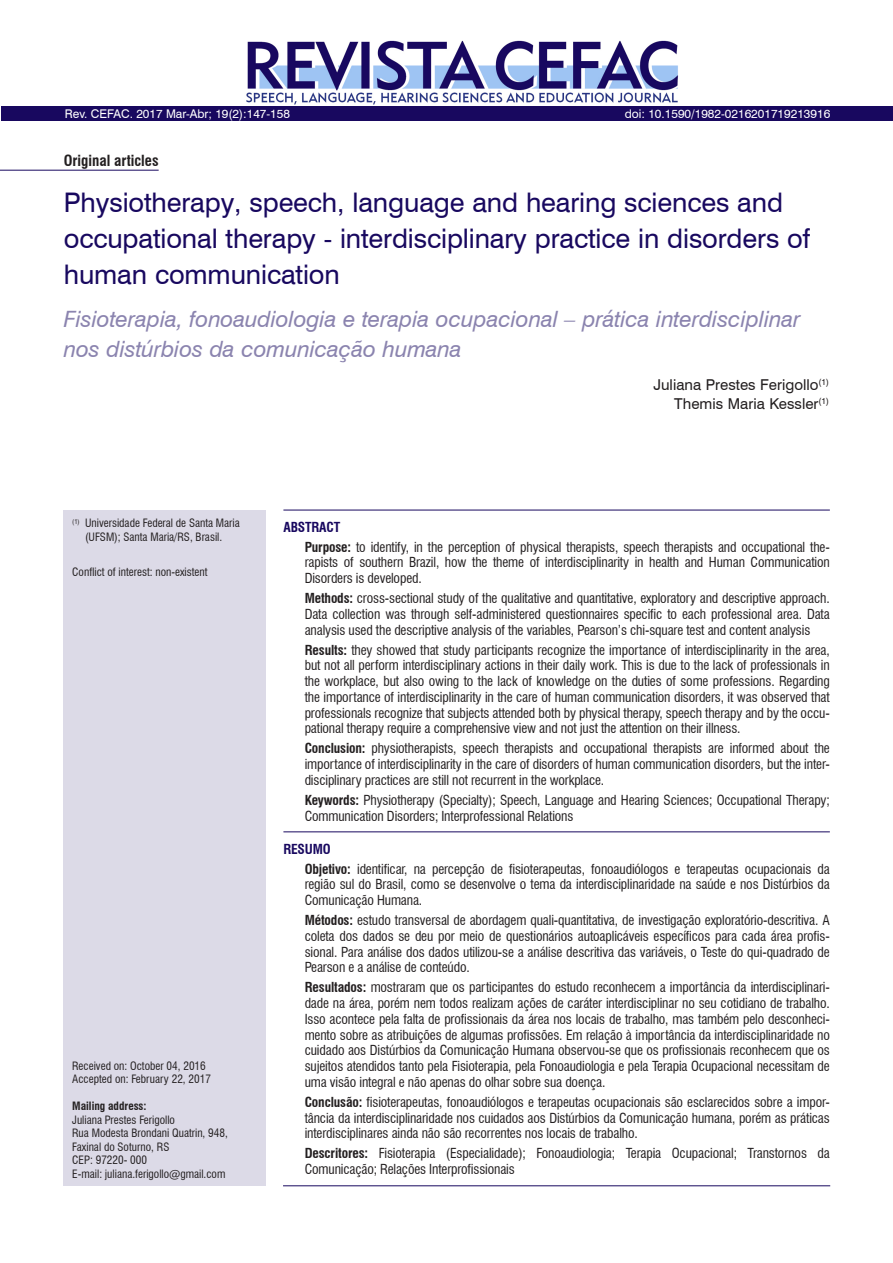
<style>
.page{position:relative;width:893px;height:1263px;background:#fff}
.page>*{position:absolute;margin:0;border:0;box-sizing:border-box;transform-origin:0 0}
.Titulo{font:27px/36px "Swiss 721 BT";letter-spacing:-.005em;color:#18085f}
.Titulo_ingles{font:italic 22.5px/30px "Swiss 721 BT";letter-spacing:-.005em;color:#8b84af}
.Autor{font:15px "Swiss 721 BT";color:#231f20}
.Tipo_de_artigo{font:700 condensed 15px "Swiss 721 BT";color:#231f20}
.Resumo{font:condensed 13.5px/15.8px "Swiss 721 BT";letter-spacing:-.01em;color:#231f20;text-align:justify}
.Resumo_título{font:700 condensed 13.5px "Swiss 721 BT";letter-spacing:-.01em;color:#18085f}
.Legenda_bibliográfi{font:12px "Swiss 721 BT";color:#fff}
.DOI_-_variável_1{font:12px "Swiss 721 BT";color:#fff}
.Endereço_correspond{font:condensed 11.25px/13.5px "Swiss 721 BT";color:#231f20}
.Notas{font:condensed 11.25px/13.5px "Swiss 721 BT";color:#231f20;text-align:center}
.Endereço_correspond-2{font:700 condensed 11.25px "Swiss 721 BT";color:#231f20}
.s1{font-weight:700}
</style>
<div class="page">
<div style="left:64px;top:510px;width:202px;height:676px;background:#dcdae7"></div>
<hr style="left:283px;top:510px;width:547px;height:1px;background:#18085f">
<hr style="left:283px;top:831px;width:547px;height:1px;background:#18085f">
<hr style="left:283px;top:1185px;width:547px;height:1px;background:#18085f">
<hr style="left:0;top:170px;width:159px;height:1px;background:#18085f">
<img style="left:246px;top:40px;width:432px;height:65px">
<div style="left:1px;top:106px;width:892px;height:15px;background:#18085f"></div>
<p class="Legenda_bibliográfi" style="left:65px;top:106px;width:227px">Rev. CEFAC. 2017 Mar-Abr; 19(2):147-158</p>
<p class="DOI_-_variável_1" style="left:625px;top:106px;width:207px">doi: 10.1590/1982-0216201719213916</p>
<p class="Tipo_de_artigo" style="left:64px;top:152px;width:96px">Original articles</p>
<p class="Titulo" style="left:64px;top:184px;width:748px">Physiotherapy, speech, language and hearing sciences and occupational therapy - interdisciplinary practice in disorders of human communication</p>
<p class="Titulo_ingles" style="left:64px;top:304px;width:738px">Fisioterapia, fonoaudiologia e terapia ocupacional – prática interdisciplinar nos distúrbios da comunicação humana</p>
<p class="Autor" style="left:653px;top:374px;width:177px">Juliana Prestes Ferigollo<sup>(1)</sup></p>
<p class="Autor" style="left:674px;top:393px;width:156px">Themis Maria Kessler<sup>(1)</sup></p>
<p class="Notas" style="left:72px;top:517px;width:169px"><sup>(1)</sup> Universidade Federal de Santa Maria (UFSM); Santa Maria/RS, Brasil.</p>
<p class="Notas" style="left:72px;top:566px;width:137px">Conflict of interest: non-existent</p>
<p class="Endereço_correspond" style="left:72px;top:1059px;width:135px">Received on: October 04, 2016</p>
<p class="Endereço_correspond" style="left:72px;top:1072px;width:140px">Accepted on: February 22, 2017</p>
<p class="Endereço_correspond-2" style="left:72px;top:1099px;width:76px">Mailing address:</p>
<p class="Endereço_correspond" style="left:72px;top:1113px;width:104px">Juliana Prestes Ferigollo</p>
<p class="Endereço_correspond" style="left:72px;top:1126px;width:157px">Rua Modesta Brondani Quatrin, 948,<br>Faxinal do Soturno, RS</p>
<p class="Endereço_correspond" style="left:72px;top:1153px;width:76px">CEP: 97220- 000</p>
<p class="Endereço_correspond" style="left:72px;top:1167px;width:155px">E-mail: juliana.ferigollo@gmail.com</p>
<p class="Resumo_título" style="left:283px;top:519px;width:58px">ABSTRACT</p>
<p class="Resumo" style="left:305px;top:539px;width:527px"><span class="s1">Purpose:</span> to identify, in the perception of physical therapists, speech therapists and occupational the&shy;rapists of southern Brazil, how the theme of interdisciplinarity in health and Human Communication Disorders is developed.</p>
<p class="Resumo" style="left:305px;top:590px;width:527px"><span class="s1">Methods:</span> cross-sectional study of the qualitative and quantitative, exploratory and descriptive approach.<br>Data collection was through self-administered questionnaires specific to each professional area. Data analysis used the descriptive analysis of the variables, Pearson’s chi-square test and content analysis</p>
<p class="Resumo" style="left:305px;top:642px;width:527px"><span class="s1">Results:</span> they showed that study participants recognize the importance of interdisciplinarity in the area, but not all perform interdisciplinary actions in their daily work. This is due to the lack of professionals in the workplace, but also owing to the lack of knowledge on the duties of some professions. Regarding the importance of interdisciplinarity in the care of human communication disorders, it was observed that professionals recognize that subjects attended both by physical therapy, speech therapy and by the occu&shy;pational therapy require a comprehensive view and not just the attention on their illness.</p>
<p class="Resumo" style="left:305px;top:741px;width:527px"><span class="s1">Conclusion:</span> physiotherapists, speech therapists and occupational therapists are informed about the importance of interdisciplinarity in the care of disorders of human communication disorders, but the inter&shy;disciplinary practices are still not recurrent in the workplace.</p>
<p class="Resumo" style="left:305px;top:792px;width:527px"><span class="s1">Keywords:</span> Physiotherapy (Specialty); Speech, Language and Hearing Sciences; Occupational Therapy;<br>Communication Disorders; Interprofessional Relations</p>
<p class="Resumo_título" style="left:283px;top:840px;width:49px">RESUMO</p>
<p class="Resumo" style="left:305px;top:861px;width:527px"><span class="s1">Objetivo:</span> identificar, na percepção de fisioterapeutas, fonoaudiólogos e terapeutas ocupacionais da região sul do Brasil, como se desenvolve o tema da interdisciplinaridade na saúde e nos Distúrbios da Comunicação Humana.</p>
<p class="Resumo" style="left:305px;top:912px;width:527px"><span class="s1">Métodos:</span> estudo transversal de abordagem quali-quantitativa, de investigação exploratório-descritiva. A coleta dos dados se deu por meio de questionários autoaplicáveis específicos para cada área profis&shy;sional. Para análise dos dados utilizou-se a análise descritiva das variáveis, o Teste do qui-quadrado de Pearson e a análise de conteúdo.</p>
<p class="Resumo" style="left:305px;top:979px;width:527px"><span class="s1">Resultados:</span> mostraram que os participantes do estudo reconhecem a importância da interdisciplinari&shy;dade na área, porém nem todos realizam ações de caráter interdisciplinar no seu cotidiano de trabalho.<br>Isso acontece pela falta de profissionais da área nos locais de trabalho, mas também pelo desconheci&shy;mento sobre as atribuições de algumas profissões. Em relação à importância da interdisciplinaridade no cuidado aos Distúrbios da Comunicação Humana observou-se que os profissionais reconhecem que os sujeitos atendidos tanto pela Fisioterapia, pela Fonoaudiologia e pela Terapia Ocupacional necessitam de uma visão integral e não apenas do olhar sobre sua doença.</p>
<p class="Resumo" style="left:305px;top:1094px;width:527px"><span class="s1">Conclusão:</span> fisioterapeutas, fonoaudiólogos e terapeutas ocupacionais são esclarecidos sobre a impor&shy;tância da interdisciplinaridade nos cuidados aos Distúrbios da Comunicação humana, porém as práticas interdisciplinares ainda não são recorrentes nos locais de trabalho.</p>
<p class="Resumo" style="left:305px;top:1145px;width:527px"><span class="s1">Descritores:</span> Fisioterapia (Especialidade); Fonoaudiologia; Terapia Ocupacional; Transtornos da<br>Comunicação; Relações Interprofissionais</p>
</div>
